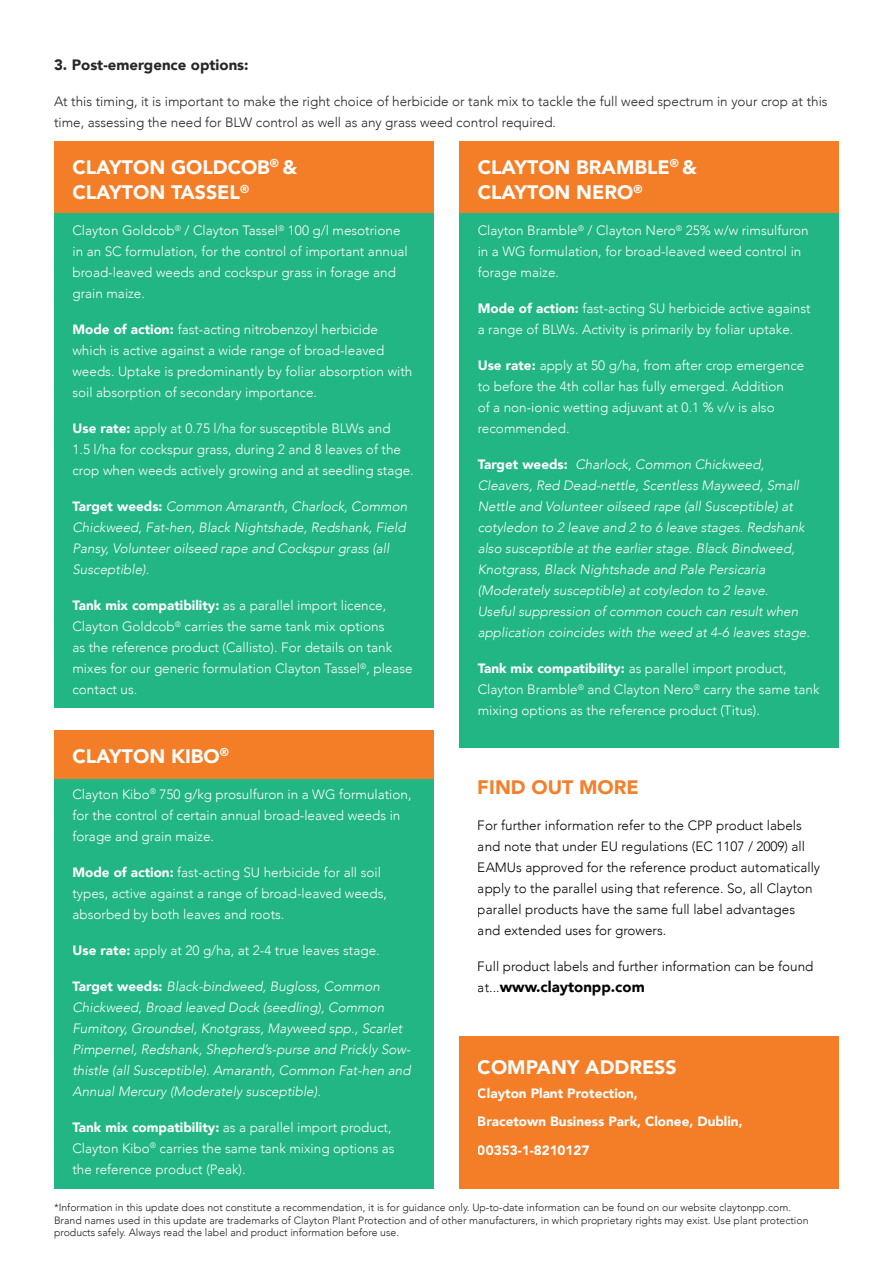
<style>
.page{position:relative;width:893px;height:1263px;background:#fff}
.page>*{position:absolute;margin:0;border:0;box-sizing:border-box;transform-origin:0 0}
.t1{font:900 19.5px/25.5px "Avenir";color:#fff}
.t2{font:900 19.5px "Avenir";color:#f47e28}
.Body_Text_-_Align_Le{font:900 15px "Avenir";color:#262825}
.t3{font:900 15px "Avenir";color:#000}
.t4{font:300 13.5px/21px "Avenir";color:#fff}
.t5{font:italic 300 13.5px/21px "Avenir";color:#fff}
.t6{font:300 13.5px/21px "Avenir";color:#000}
.Body_Text_-_Align_Le-2{font:300 13.5px/21px "Avenir";color:#262825}
.t7{font:900 13.5px/28.5px "Avenir";color:#fff}
.t8{font:300 10.5px/12.6px "Avenir";color:#231f20}
.s1{color:#282725}
.s2{font-weight:900}
.s3{font-weight:900;font-style:normal}
.s4{font-weight:300;font-size:13.5px}
</style>
<div class="page">
<div style="left:54px;top:762px;width:380px;height:426px;background:#21b683"></div>
<div style="left:54px;top:730px;width:380px;height:49px;background:#f47e28"></div>
<div style="left:54px;top:142px;width:380px;height:566px;background:#21b683"></div>
<div style="left:54px;top:141px;width:380px;height:71px;background:#f47e28"></div>
<div style="left:459px;top:142px;width:380px;height:606px;background:#21b683"></div>
<div style="left:459px;top:142px;width:380px;height:71px;background:#f47e28"></div>
<div style="left:459px;top:1036px;width:380px;height:152px;background:#f47e28"></div>
<p class="Body_Text_-_Align_Le" style="left:54px;top:52px;width:196px"><span class="s1">3.</span> Post-emergence options:</p>
<p class="Body_Text_-_Align_Le-2" style="left:54px;top:91px;width:775px">At this timing, it is important to make the right choice of herbicide or tank mix to tackle the full weed spectrum in your crop at this time, assessing the need for BLW control as well as any grass weed control required.</p>
<h1 class="t1" style="left:72px;top:154px;width:226px">CLAYTON GOLDCOB<sup>®</sup> &amp;<br>CLAYTON TASSEL<sup>®</sup></h1>
<p class="t4" style="left:72px;top:220px;width:337px">Clayton Goldcob<sup>®</sup> / Clayton Tassel<sup>®</sup> 100 g/l mesotrione in an SC formulation, for the control of important annual broad-leaved weeds and cockspur grass in forage and grain maize.</p>
<p class="t4" style="left:72px;top:319px;width:341px"><span class="s2">Mode of action:</span> fast-acting nitrobenzoyl herbicide which is active against a wide range of broad-leaved weeds. Uptake is predominantly by foliar absorption with soil absorption of secondary importance.</p>
<p class="t4" style="left:72px;top:418px;width:343px"><span class="s2">Use rate:</span> apply at 0.75 l/ha for susceptible BLWs and<br>1.5 l/ha for cockspur grass, during 2 and 8 leaves of the crop when weeds actively growing and at seedling stage.</p>
<p class="t5" style="left:72px;top:496px;width:336px"><span class="s3">Target weeds:</span> Common Amaranth, Charlock, Common Chickweed, Fat-hen, Black Nightshade, Redshank, Field Pansy, Volunteer oilseed rape and Cockspur grass (all Susceptible).</p>
<p class="t4" style="left:72px;top:595px;width:342px"><span class="s2">Tank mix compatibility:</span> as a parallel import licence, Clayton Goldcob<sup>®</sup> carries the same tank mix options<br>as the reference product (Callisto). For details on tank mixes for our generic formulation Clayton Tassel<sup>®</sup>, please contact us.</p>
<h1 class="t1" style="left:478px;top:154px;width:221px">CLAYTON BRAMBLE<sup>®</sup> &amp;<br>CLAYTON NERO<sup>®</sup></h1>
<p class="t4" style="left:478px;top:220px;width:333px">Clayton Bramble<sup>®</sup> / Clayton Nero<sup>®</sup> 25% w/w rimsulfuron in a WG formulation, for broad-leaved weed control in forage maize.</p>
<p class="t4" style="left:478px;top:298px;width:334px"><span class="s2">Mode of action:</span> fast-acting SU herbicide active against a range of BLWs. Activity is primarily by foliar uptake.</p>
<p class="t4" style="left:478px;top:355px;width:328px"><span class="s2">Use rate:</span> apply at 50 g/ha, from after crop emergence to before the 4th collar has fully emerged. Addition<br>of a non-ionic wetting adjuvant at 0.1 % v/v is also recommended.</p>
<p class="t5" style="left:478px;top:454px;width:334px"><span class="s3">Target weeds:</span> Charlock, Common Chickweed, Cleavers, Red Dead-nettle, Scentless Mayweed, Small Nettle and Volunteer oilseed rape (all Susceptible) at cotyledon to 2 leave and 2 to 6 leave stages. Redshank also susceptible at the earlier stage. Black Bindweed, Knotgrass, Black Nightshade and Pale Persicaria (Moderately susceptible) at cotyledon to 2 leave.<br>Useful suppression of common couch can result when application coincides with the weed at 4-6 leaves stage.</p>
<p class="t4" style="left:478px;top:658px;width:343px"><span class="s2">Tank mix compatibility:</span> as parallel import product,<br>Clayton Bramble<sup>®</sup> and Clayton Nero<sup>®</sup> carry the same tank mixing options as the reference product (Titus).</p>
<h1 class="t1" style="left:72px;top:742px;width:158px">CLAYTON KIBO<sup>®</sup></h1>
<p class="t4" style="left:72px;top:783px;width:341px">Clayton Kibo<sup>®</sup> 750 g/kg prosulfuron in a WG formulation, for the control of certain annual broad-leaved weeds in forage and grain maize.</p>
<p class="t4" style="left:72px;top:861px;width:316px"><span class="s2">Mode of action:</span> fast-acting SU herbicide for all soil types, active against a range of broad-leaved weeds, absorbed by both leaves and roots.</p>
<p class="t4" style="left:72px;top:939px;width:309px"><span class="s2">Use rate:</span> apply at 20 g/ha, at 2-4 true leaves stage.</p>
<p class="t5" style="left:72px;top:975px;width:340px"><span class="s3">Target weeds:</span> Black-bindweed, Bugloss, Common Chickweed, Broad leaved Dock (seedling), Common Fumitory, Groundsel, Knotgrass, Mayweed spp., Scarlet Pimpernel, Redshank, Shepherd’s-purse and Prickly Sow&shy;thistle (all Susceptible). Amaranth, Common Fat-hen and Annual Mercury (Moderately susceptible).</p>
<p class="t4" style="left:72px;top:1116px;width:324px"><span class="s2">Tank mix compatibility:</span> as a parallel import product,<br>Clayton Kibo<sup>®</sup> carries the same tank mixing options as the reference product (Peak).</p>
<h1 class="t2" style="left:478px;top:770px;width:162px">FIND OUT MORE</h1>
<p class="t6" style="left:478px;top:814px;width:344px">For further information refer to the CPP product labels and note that under EU regulations (EC 1107 / 2009) all EAMUs approved for the reference product automatically apply to the parallel using that reference. So, all Clayton parallel products have the same full label advantages and extended uses for growers.</p>
<p class="t6" style="left:478px;top:955px;width:337px">Full product labels and further information can be found</p>
<p class="t3" style="left:478px;top:973px;width:169px"><span class="s4">at...</span>www.claytonpp.com</p>
<h1 class="t1" style="left:478px;top:1053px;width:200px">COMPANY ADDRESS</h1>
<p class="t7" style="left:478px;top:1078px;width:266px">Clayton Plant Protection,<br>Bracetown Business Park, Clonee, Dublin,<br>00353-1-8210127</p>
<p class="t8" style="left:54px;top:1201px;width:739px">*Information in this update does not constitute a recommendation, it is for guidance only. Up-to-date information can be found on our website claytonpp.com.</p>
<p class="t8" style="left:54px;top:1214px;width:756px">Brand names used in this update are trademarks of Clayton Plant Protection and of other manufacturers, in which proprietary rights may exist. Use plant protection products safely. Always read the label and product information before use.</p>
</div>
